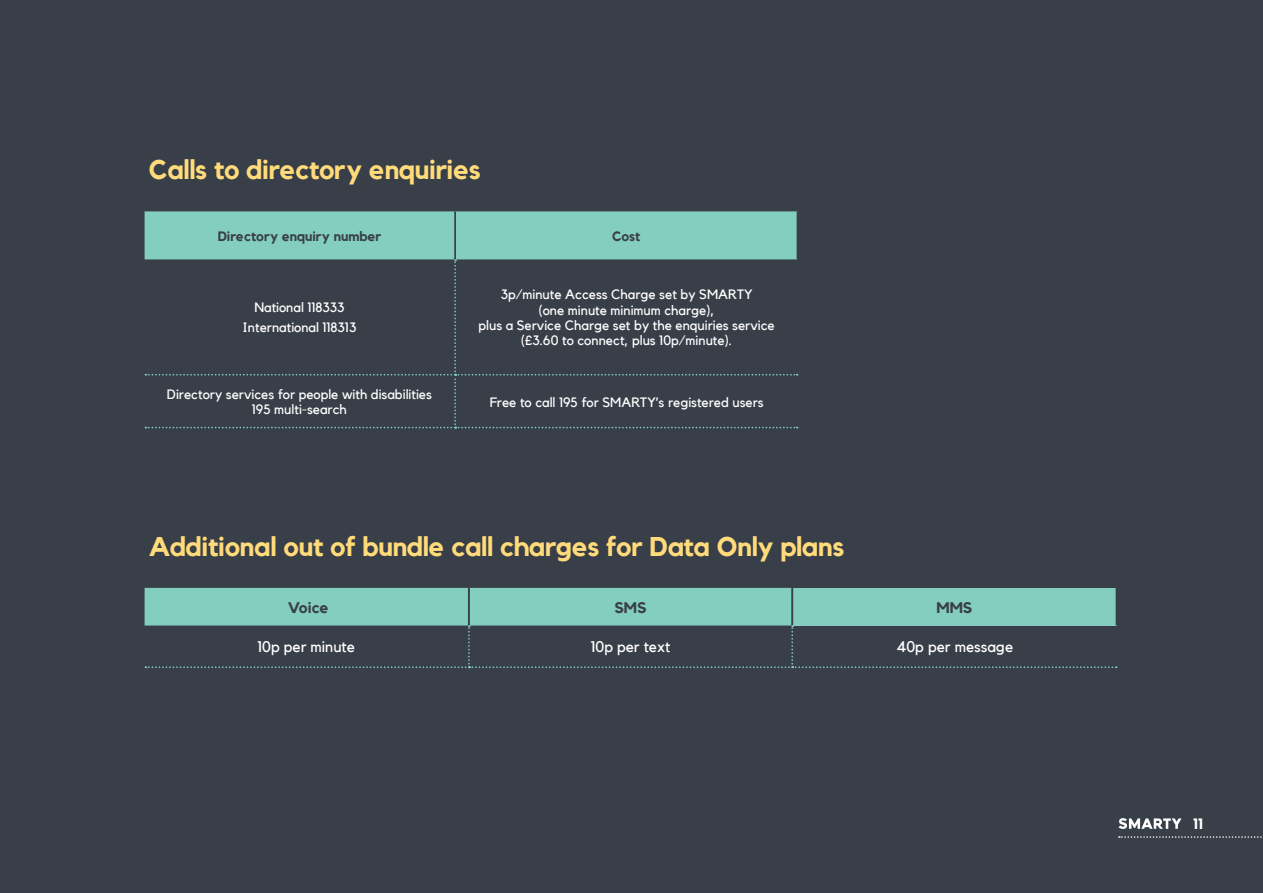
<style>
.page{position:relative;width:1263px;height:893px;background:#393f49}
.page>*{position:absolute;margin:0;border:0;box-sizing:border-box;transform-origin:0 0}
.New_Sub{font:700 27px "Kollektif";letter-spacing:-.01em;color:#ffdb7a}
.Table{font:15.45px "Kollektif";color:#fff}
.Table-2{font:700 15.45px "Kollektif";color:#393f49}
.t1{font:700 15px "Kollektif";color:#fff}
.Table-3{font:13.5px/15.3px "Kollektif";color:#fff;text-align:center}
.Table-4{font:700 13.5px "Kollektif";color:#393f49}
</style>
<div class="page">
<svg style="left:1118px;top:818px;width:63px;height:11px"></svg>
<svg style="left:1119px;top:836px;width:143px;height:2px"></svg>
<svg style="left:145px;top:211px;width:653px;height:217px"></svg>
<svg style="left:145px;top:588px;width:972px;height:80px"></svg>
<p class="New_Sub" style="left:149px;top:154px;width:333px">Calls to directory enquiries</p>
<p class="Table-4" style="left:218px;top:228px;width:165px">Directory enquiry number</p>
<p class="Table-4" style="left:612px;top:228px;width:30px">Cost</p>
<p class="Table-3" style="left:254px;top:300px;width:92px">National 118333</p>
<p class="Table-3" style="left:242px;top:320px;width:115px">International 118313</p>
<p class="Table-3" style="left:479px;top:287px;width:298px">3p/minute Access Charge set by SMARTY<br>(one minute minimum charge),<br>plus a Service Charge set by the enquiries service (£3.60 to connect, plus 10p/minute).</p>
<p class="Table-3" style="left:167px;top:387px;width:266px">Directory services for people with disabilities<br>195 multi-search</p>
<p class="Table-3" style="left:490px;top:394px;width:276px">Free to call 195 for SMARTY’s registered users</p>
<p class="New_Sub" style="left:149px;top:530px;width:697px">Additional out of bundle call charges for Data Only plans</p>
<p class="Table-2" style="left:288px;top:598px;width:42px">Voice</p>
<p class="Table-2" style="left:614px;top:598px;width:34px">SMS</p>
<p class="Table-2" style="left:936px;top:598px;width:37px">MMS</p>
<p class="Table" style="left:258px;top:638px;width:99px">10p per minute</p>
<p class="Table" style="left:591px;top:638px;width:81px">10p per text</p>
<p class="Table" style="left:896px;top:638px;width:118px">40p per message</p>
<p class="t1" style="left:1193px;top:815px;width:12px">11</p>
</div>
